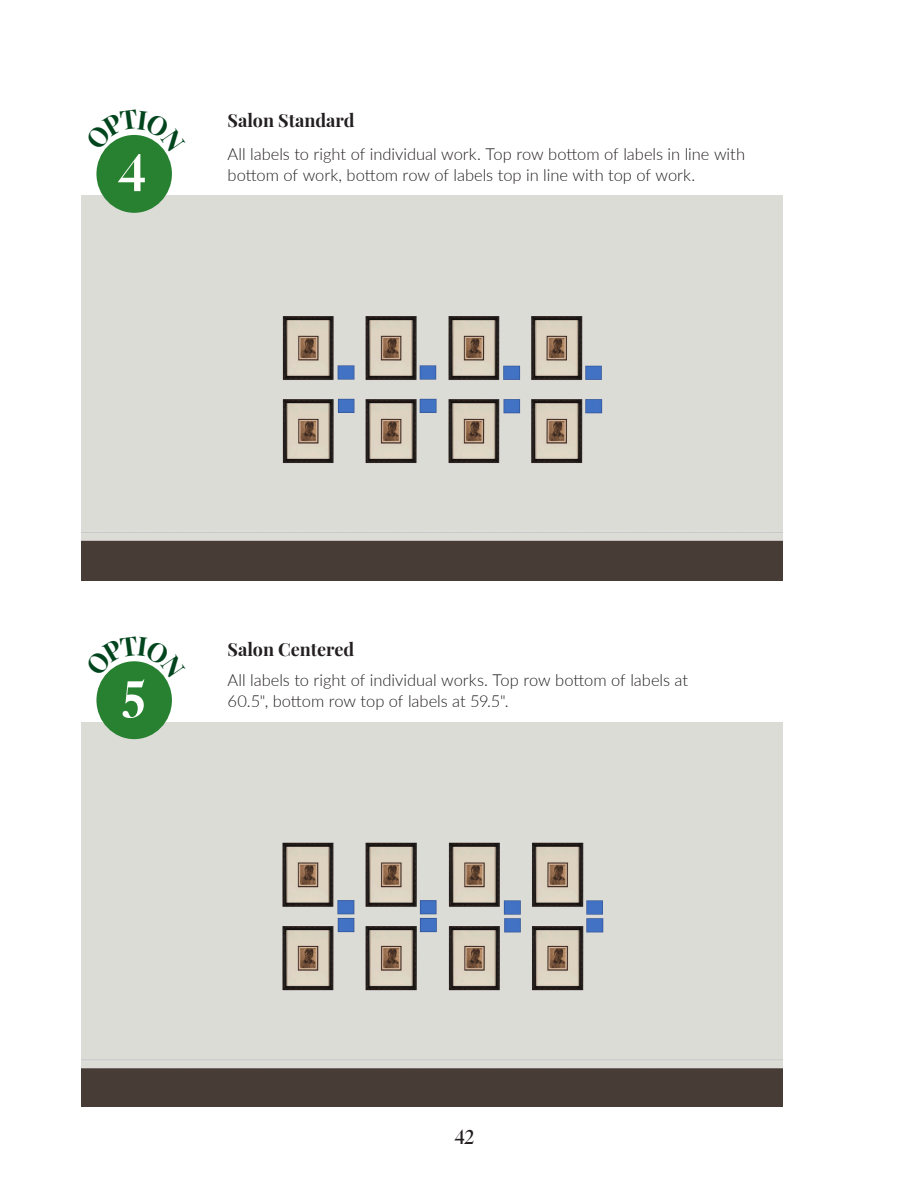
<style>
.page{position:relative;width:918px;height:1188px;background:#fff}
.page>*{position:absolute;margin:0;border:0;box-sizing:border-box;transform-origin:0 0}
._25pt_Size_Align_Center{font:900 50.7px "Big Caslon FB";color:#fff}
.t1{font:700 19.5px "Big Caslon FB";color:#231f20}
._10pt_Size_Align_Left{font:700 18px "Playfair Display";color:#231f20}
.t2{font:300 16.5px/21px "Lato";letter-spacing:-.005em;color:#231f20}
</style>
<div class="page">
<img style="left:81px;top:195px;width:702px;height:386px">
<img style="left:82px;top:723px;width:701px;height:384px">
<div style="left:96px;top:135px;width:76px;height:78px;background:#278131;border-radius:50%"></div>
<div style="left:96px;top:661px;width:76px;height:78px;background:#278131;border-radius:50%"></div>
<svg style="left:102px;top:134px;width:64px;height:19px"></svg>
<svg style="left:102px;top:661px;width:64px;height:18px"></svg>
<p class="_25pt_Size_Align_Center" style="left:118px;top:143px;width:30px">4</p>
<p class="_10pt_Size_Align_Left" style="left:228px;top:106px;width:128px">Salon Standard</p>
<p class="t2" style="left:228px;top:143px;width:519px">All labels to right of individual work. Top row bottom of labels in line with bottom of work, bottom row of labels top in line with top of work.</p>
<p class="_25pt_Size_Align_Center" style="left:123px;top:669px;width:24px">5</p>
<p class="_10pt_Size_Align_Left" style="left:228px;top:635px;width:128px">Salon Centered</p>
<p class="t2" style="left:228px;top:669px;width:462px">All labels to right of individual works. Top row bottom of labels at<br>60.5", bottom row top of labels at 59.5".</p>
<p class="t1" style="left:454px;top:1126px;width:21px">42</p>
</div>
